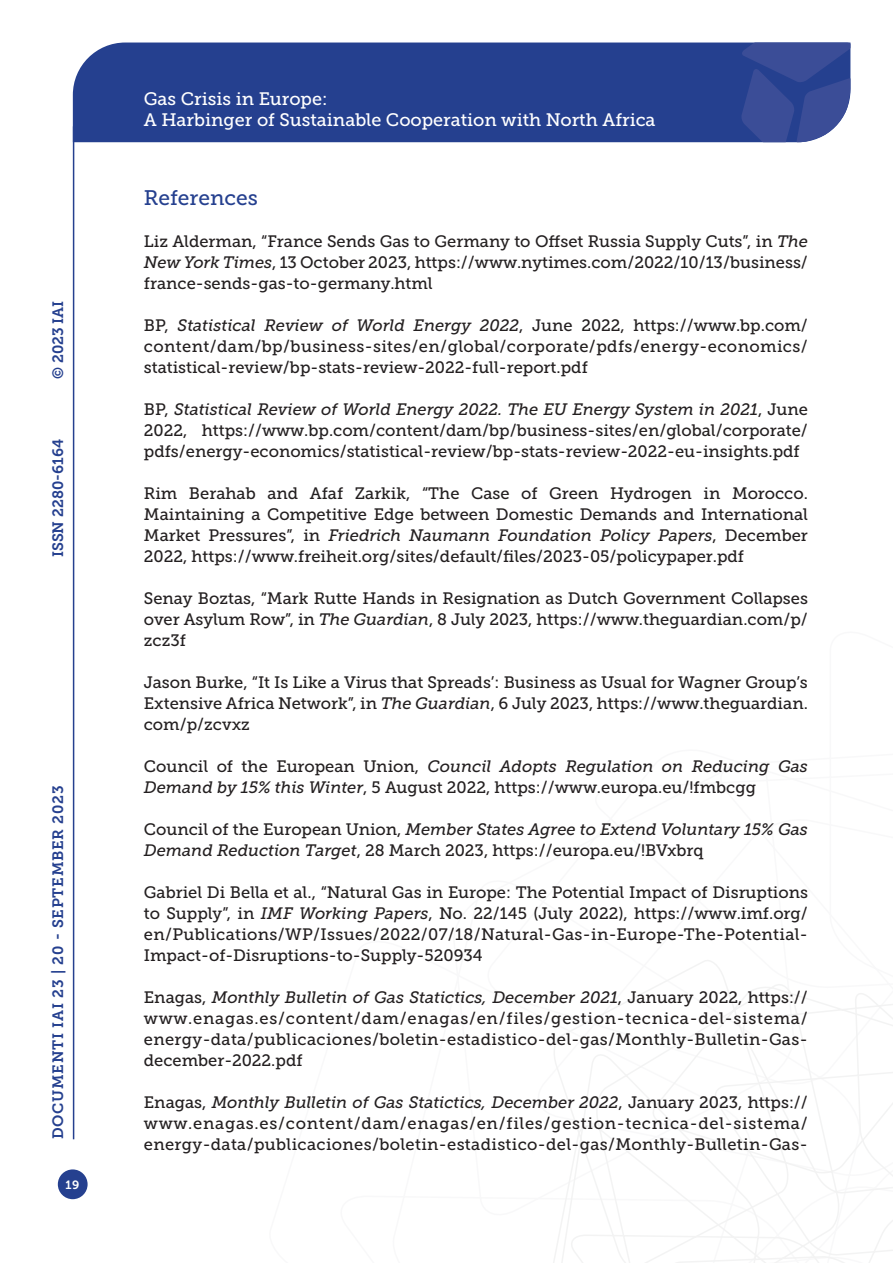
<style>
.page{position:relative;width:893px;height:1263px;background:#fff}
.page>*{position:absolute;margin:0;border:0;box-sizing:border-box;transform-origin:0 0}
.Titolo_paragrafo{font:21px "Museo Slab 500";color:#25408f}
.t1{font:18px/21.6px "Museo Slab 500";color:#fff}
.Testo{font:16.5px/21px "Museo Slab 500";color:#231f20;text-align:justify}
.t2{font:15px "Museo Slab 700";letter-spacing:.05em;color:#25408f}
.t3{font:15px "Museo Slab 700";color:#25408f}
.t4{font:12px "Museo Slab 700";color:#fff}
.s1{font-style:italic}
</style>
<div class="page">
<svg style="left:553px;top:960px;width:340px;height:303px"></svg>
<div style="left:73px;top:43px;width:668px;height:99px;background:#25408f"></div>
<svg style="left:741px;top:43px;width:109px;height:99px"></svg>
<div style="left:58px;top:1169px;width:30px;height:30px;background:#25408f;border-radius:50%"></div>
<hr style="left:73px;top:126px;width:1px;height:1013px;background:#25408f">
<p class="t2" style="left:50px;top:379px;width:80px;rotate:-90deg">© 2023 IAI</p>
<p class="t3" style="left:50px;top:557px;width:120px;rotate:-90deg">ISSN 2280-6164</p>
<p class="t2" style="left:50px;top:1139px;width:355px;rotate:-90deg">DOCUMENTI IAI 23 | 20 - SEPTEMBER 2023</p>
<p class="t4" style="left:66px;top:1178px;width:15px">19</p>
<p class="t1" style="left:144px;top:88px;width:513px">Gas Crisis in Europe:<br>A Harbinger of Sustainable Cooperation with North Africa</p>
<p class="Titolo_paragrafo" style="left:144px;top:186px;width:115px">References</p>
<p class="Testo" style="left:144px;top:231px;width:666px">Liz Alderman, “France Sends Gas to Germany to Offset Russia Supply Cuts”, in <span class="s1">The New York Times</span>, 13 October 2023, https://www.nytimes.com/2022/10/13/business/ france-sends-gas-to-germany.html</p>
<p class="Testo" style="left:144px;top:315px;width:666px">BP, <span class="s1">Statistical Review of World Energy 2022</span>, June 2022, https://www.bp.com/ content/dam/bp/business-sites/en/global/corporate/pdfs/energy-economics/ statistical-review/bp-stats-review-2022-full-report.pdf</p>
<p class="Testo" style="left:144px;top:399px;width:666px">BP, <span class="s1">Statistical Review of World Energy 2022. The EU Energy System in 2021</span>, June 2022, https://www.bp.com/content/dam/bp/business-sites/en/global/corporate/ pdfs/energy-economics/statistical-review/bp-stats-review-2022-eu-insights.pdf</p>
<p class="Testo" style="left:144px;top:483px;width:666px">Rim Berahab and Afaf Zarkik, “The Case of Green Hydrogen in Morocco.<br>Maintaining a Competitive Edge between Domestic Demands and International Market Pressures”, in <span class="s1">Friedrich Naumann Foundation Policy Papers</span>, December 2022, https://www.freiheit.org/sites/default/files/2023-05/policypaper.pdf</p>
<p class="Testo" style="left:144px;top:588px;width:666px">Senay Boztas, “Mark Rutte Hands in Resignation as Dutch Government Collapses over Asylum Row”, in <span class="s1">The Guardian</span>, 8 July 2023, https://www.theguardian.com/p/ zcz3f</p>
<p class="Testo" style="left:144px;top:672px;width:666px">Jason Burke, “It Is Like a Virus that Spreads’: Business as Usual for Wagner Group’s Extensive Africa Network”, in <span class="s1">The Guardian</span>, 6 July 2023, https://www.theguardian. com/p/zcvxz</p>
<p class="Testo" style="left:144px;top:756px;width:665px">Council of the European Union, <span class="s1">Council Adopts Regulation on Reducing Gas<br>Demand by 15% this Winter</span>, 5 August 2022, https://www.europa.eu/!fmbcgg</p>
<p class="Testo" style="left:144px;top:819px;width:666px">Council of the European Union, <span class="s1">Member States Agree to Extend Voluntary 15% Gas<br>Demand Reduction Target</span>, 28 March 2023, https://europa.eu/!BVxbrq</p>
<p class="Testo" style="left:144px;top:882px;width:666px">Gabriel Di Bella et al., “Natural Gas in Europe: The Potential Impact of Disruptions to Supply”, in <span class="s1">IMF Working Papers</span>, No. 22/145 (July 2022), https://www.imf.org/ en/Publications/WP/Issues/2022/07/18/Natural-Gas-in-Europe-The-Potential-Impact-of-Disruptions-to-Supply-520934</p>
<p class="Testo" style="left:144px;top:987px;width:666px">Enagas, <span class="s1">Monthly Bulletin of Gas Statictics, December 2021</span>, January 2022, https:// www.enagas.es/content/dam/enagas/en/files/gestion-tecnica-del-sistema/ energy-data/publicaciones/boletin-estadistico-del-gas/Monthly-Bulletin-Gas&shy;december-2022.pdf</p>
<p class="Testo" style="left:144px;top:1092px;width:666px">Enagas, <span class="s1">Monthly Bulletin of Gas Statictics, December 2022</span>, January 2023, https:// www.enagas.es/content/dam/enagas/en/files/gestion-tecnica-del-sistema/ energy-data/publicaciones/boletin-estadistico-del-gas/Monthly-Bulletin-Gas-</p>
</div>
